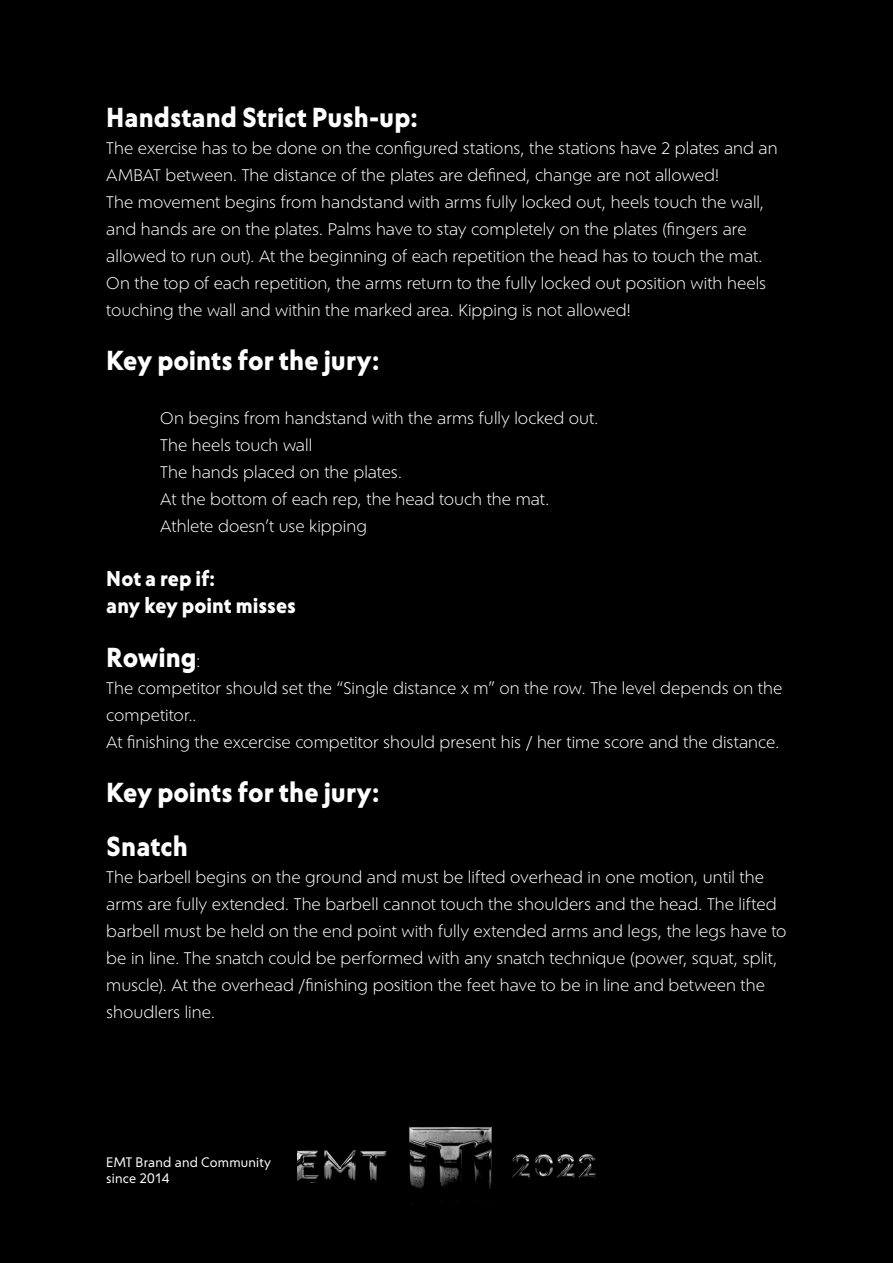
<style>
.page{position:relative;width:893px;height:1263px;background:#fff}
.page>*{position:absolute;margin:0;border:0;box-sizing:border-box;transform-origin:0 0}
.t1{font:700 27px/54px "Corsica MX";color:#fff}
.t2{font:700 21px/27px "Corsica MX";color:#fff}
.t3{font:16.5px/27px "Corsica LX";color:#fff}
.t4{font:13.5px/16.2px "Corsica MX";letter-spacing:.01em;color:#fff}
.s1{font-family:"Corsica LX";font-weight:400;font-size:16.5px}
</style>
<div class="page">
<div style="left:1px;top:1px;width:891px;height:1261px;background:#000"></div>
<img style="left:298px;top:1127px;width:297px;height:78px">
<h1 class="t1" style="left:106px;top:91px;width:313px">Handstand Strict Push-up:</h1>
<p class="t3" style="left:106px;top:135px;width:673px">The exercise has to be done on the configured stations, the stations have 2 plates and an AMBAT between. The distance of the plates are defined, change are not allowed!<br>The movement begins from handstand with arms fully locked out, heels touch the wall, and hands are on the plates. Palms have to stay completely on the plates (fingers are allowed to run out). At the beginning of each repetition the head has to touch the mat.<br>On the top of each repetition, the arms return to the fully locked out position with heels touching the wall and within the marked area. Kipping is not allowed!</p>
<h1 class="t1" style="left:106px;top:334px;width:275px">Key points for the jury:</h1>
<p class="t3" style="left:160px;top:405px;width:440px">On begins from handstand with the arms fully locked out.<br>The heels touch wall<br>The hands placed on the plates.<br>At the bottom of each rep, the head touch the mat.<br>Athlete doesn’t use kipping</p>
<p class="t2" style="left:106px;top:565px;width:191px">Not a rep if:<br>any key point misses</p>
<h1 class="t1" style="left:106px;top:631px;width:96px">Rowing<span class="s1">:</span></h1>
<p class="t3" style="left:106px;top:675px;width:678px">The competitor should set the “Single distance x m” on the row. The level depends on the competitor..<br>At finishing the excercise competitor should present his / her time score and the distance.</p>
<h1 class="t1" style="left:106px;top:766px;width:275px">Key points for the jury:<br>Snatch</h1>
<p class="t3" style="left:106px;top:864px;width:682px">The barbell begins on the ground and must be lifted overhead in one motion, until the arms are fully extended. The barbell cannot touch the shoulders and the head. The lifted barbell must be held on the end point with fully extended arms and legs, the legs have to be in line. The snatch could be performed with any snatch technique (power, squat, split, muscle). At the overhead /finishing position the feet have to be in line and between the shoudlers line.</p>
<p class="t4" style="left:106px;top:1154px;width:166px">EMT Brand and Community since 2014</p>
</div>
